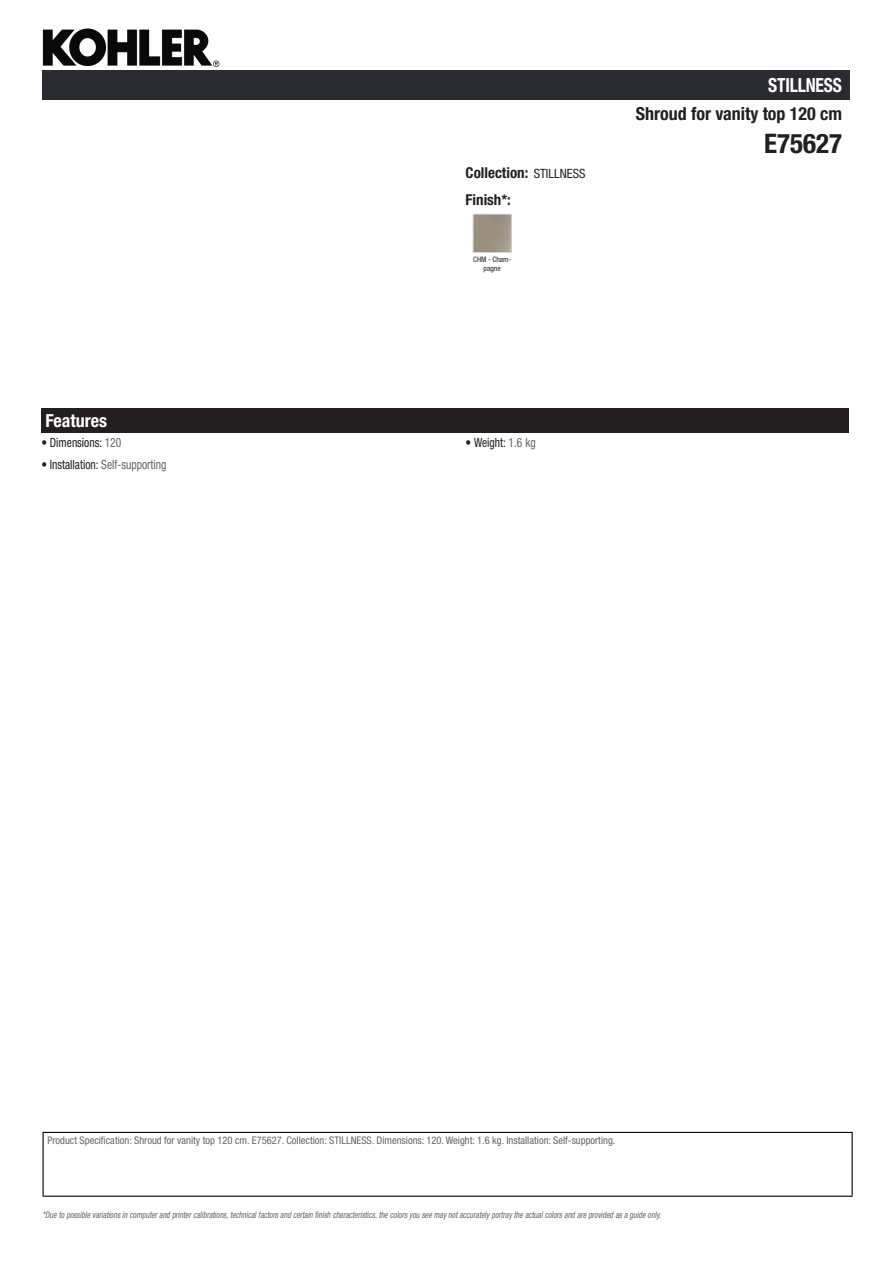
<style>
.page{position:relative;width:893px;height:1263px;background:#fff}
.page>*{position:absolute;margin:0;border:0;box-sizing:border-box;transform-origin:0 0}
.t1{font:700 condensed 27px "Helvetica Neue LT Std";color:#231f20}
.t2{font:700 condensed 19.5px "Helvetica Neue LT Std";letter-spacing:-.01em;color:#fff;scale:.9 1}
.t3{font:700 condensed 18px "Helvetica Neue LT Std";color:#231f20}
.t4{font:700 condensed 18px "Helvetica Neue LT Std";color:#fff}
.t5{font:700 condensed 15px/27.8px "Helvetica Neue LT Std";color:#231f20}
.t6{font:condensed 12.75px "Helvetica Neue LT Std";color:#626568;scale:.9 1}
.t7{font:condensed 12.75px "Helvetica Neue LT Std";color:#231f20;scale:.9 1}
.t8{font:condensed 10.5px "Helvetica Neue LT Std";color:#626568}
.t9{font:italic condensed 9px "Helvetica Neue LT Std";color:#626568;scale:.87 1}
.t10{font:condensed 7.5px/9px "Helvetica Neue LT Std";color:#231f20;text-align:center}
.s1{font-weight:400;font-size:12.75px}
.s2{color:#626568}
.s3{color:#231f20}
</style>
<div class="page">
<img style="left:42px;top:28px;width:188px;height:53px">
<div style="left:473px;top:214px;width:39px;height:39px;border:1px solid #d3d4da"></div>
<div style="left:41px;top:408px;width:808px;height:25px;background:#231f20"></div>
<div style="left:43px;top:71px;width:807px;height:29px;background:#2a2c32"></div>
<hr style="left:43px;top:1132px;width:810px;height:1px;background:#040503">
<hr style="left:43px;top:1133px;width:1px;height:62px;background:#040503">
<hr style="left:852px;top:1133px;width:1px;height:62px;background:#040503">
<hr style="left:43px;top:1195px;width:810px;height:2px;background:#040503">
<h2 class="t2" style="left:768px;top:74px;width:83px">STILLNESS</h2>
<h3 class="t3" style="left:636px;top:103px;width:208px">Shroud for vanity top 120 cm</h3>
<h3 class="t5" style="left:466px;top:158px;width:121px">Collection: <span class="s1">STILLNESS<br></span>Finish*:</h3>
<p class="t10" style="left:473px;top:255px;width:40px">CHM - Cham&shy;pagne</p>
<h3 class="t4" style="left:46px;top:410px;width:63px">Features</h3>
<h3 class="t7" style="left:41px;top:435px;width:90px">• Dimensions: <span class="s2">120</span></h3>
<h3 class="t7" style="left:466px;top:435px;width:79px">• Weight: <span class="s2">1.6 kg</span></h3>
<h3 class="t6" style="left:41px;top:457px;width:140px"><span class="s3">• Installation:</span> Self-supporting</h3>
<h1 class="t1" style="left:764px;top:127px;width:79px">E75627</h1>
<p class="t8" style="left:47px;top:1134px;width:570px">Product Specification: Shroud for vanity top 120 cm. E75627. Collection: STILLNESS. Dimensions: 120. Weight: 1.6 kg. Installation: Self-supporting.</p>
<p class="t9" style="left:43px;top:1210px;width:714px">*Due to possible variationsin computerand printercalibrations,technicalfactorsand certain finish characteristics,the colorsyou see maynotaccuratelyportraythe actualcolorsand are provided asa guide only.</p>
</div>
